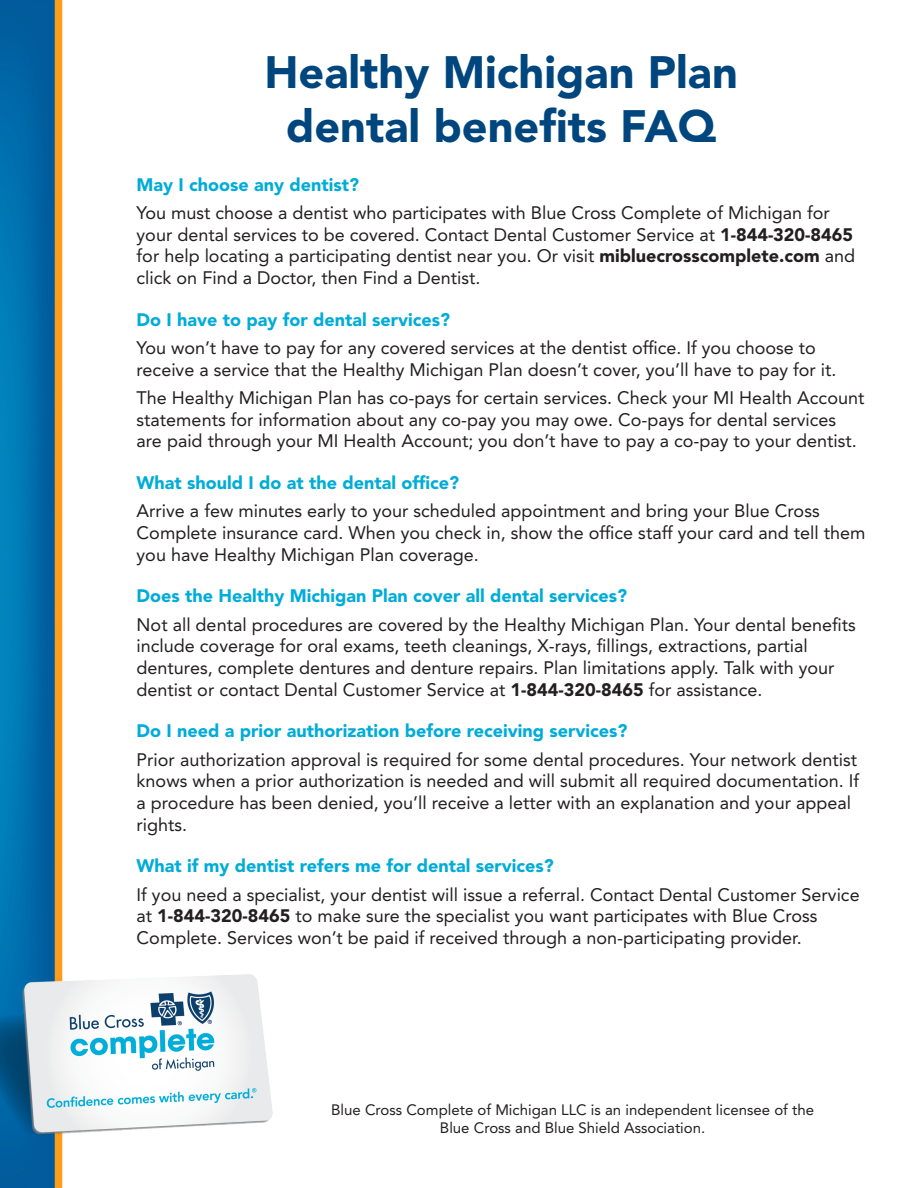
<style>
.page{position:relative;width:918px;height:1188px;background:#fff}
.page>*{position:absolute;margin:0;border:0;box-sizing:border-box;transform-origin:0 0}
.t1{font:900 45px "Avenir LT Std";color:#00467e}
.t2{font:18px/21.6px "Avenir LT Std";color:#231f20}
.t3{font:900 18px "Avenir LT Std";color:#00acd8}
.t4{font:15px "Avenir LT Std";color:#231f20}
.s1{font-weight:900}
</style>
<div class="page">
<img style="left:0;top:0;width:55px;height:1188px">
<div style="left:55px;top:0;width:7px;height:1188px;background:#ff9d1b"></div>
<img style="left:0;top:975px;width:273px;height:162px">
<p class="t1" style="left:264px;top:45px;width:475px">Healthy Michigan Plan</p>
<p class="t1" style="left:286px;top:99px;width:432px">dental benefits FAQ</p>
<p class="t3" style="left:137px;top:174px;width:224px">May I choose any dentist?</p>
<p class="t2" style="left:137px;top:202px;width:720px">You must choose a dentist who participates with Blue Cross Complete of Michigan for your dental services to be covered. Contact Dental Customer Service at <span class="s1">1-844-320-8465 </span>for help locating a participating dentist near you. Or visit <span class="s1">mibluecrosscomplete.com</span> and click on Find a Doctor, then Find a Dentist.</p>
<p class="t3" style="left:137px;top:309px;width:315px">Do I have to pay for dental services?</p>
<p class="t2" style="left:137px;top:337px;width:701px">You won’t have to pay for any covered services at the dentist office. If you choose to receive a service that the Healthy Michigan Plan doesn’t cover, you’ll have to pay for it.</p>
<p class="t2" style="left:137px;top:387px;width:729px">The Healthy Michigan Plan has co-pays for certain services. Check your MI Health Account statements for information about any co-pay you may owe. Co-pays for dental services are paid through your MI Health Account; you don’t have to pay a co-pay to your dentist.</p>
<p class="t3" style="left:137px;top:472px;width:324px">What should I do at the dental office?</p>
<p class="t2" style="left:137px;top:501px;width:730px">Arrive a few minutes early to your scheduled appointment and bring your Blue Cross<br>Complete insurance card. When you check in, show the office staff your card and tell them you have Healthy Michigan Plan coverage.</p>
<p class="t3" style="left:137px;top:585px;width:492px">Does the Healthy Michigan Plan cover all dental services?</p>
<p class="t2" style="left:137px;top:614px;width:721px">Not all dental procedures are covered by the Healthy Michigan Plan. Your dental benefits include coverage for oral exams, teeth cleanings, X-rays, fillings, extractions, partial dentures, complete dentures and denture repairs. Plan limitations apply. Talk with your dentist or contact Dental Customer Service at <span class="s1">1-844-320-8465</span> for assistance.</p>
<p class="t3" style="left:137px;top:720px;width:492px">Do I need a prior authorization before receiving services?</p>
<p class="t2" style="left:137px;top:749px;width:724px">Prior authorization approval is required for some dental procedures. Your network dentist knows when a prior authorization is needed and will submit all required documentation. If a procedure has been denied, you’ll receive a letter with an explanation and your appeal rights.</p>
<p class="t3" style="left:137px;top:855px;width:419px">What if my dentist refers me for dental services?</p>
<p class="t2" style="left:137px;top:884px;width:725px">If you need a specialist, your dentist will issue a referral. Contact Dental Customer Service at <span class="s1">1-844-320-8465</span> to make sure the specialist you want participates with Blue Cross<br>Complete. Services won’t be paid if received through a non-participating provider.</p>
<p class="t4" style="left:331px;top:1101px;width:484px">Blue Cross Complete of Michigan LLC is an independent licensee of the</p>
<p class="t4" style="left:440px;top:1119px;width:267px">Blue Cross and Blue Shield Association.</p>
</div>
